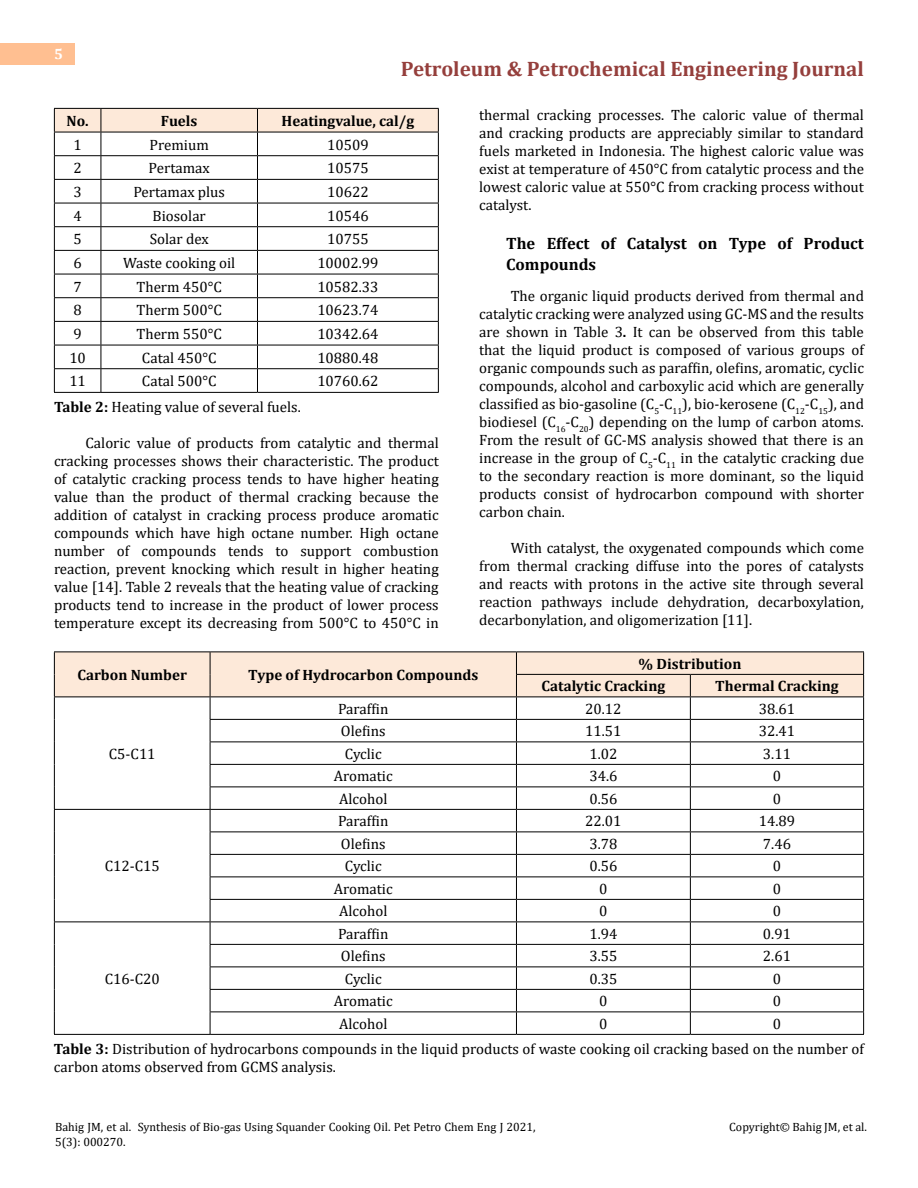
<style>
.page{position:relative;width:918px;height:1188px;background:#fff}
.page>*{position:absolute;margin:0;border:0;box-sizing:border-box;transform-origin:0 0}
.t1{font:700 21px "Cambria";color:#953f3c}
.t2{font:700 16.5px/21px "Cambria";color:#000}
.t3{font:15px/18px "Cambria";color:#000;text-align:justify}
.t4{font:700 15px/22.5px "Cambria";color:#000}
.t5{font:700 15px "Cambria";color:#fff}
.t6{font:12px/14.4px "Cambria";color:#000}
.s1{font-weight:700}
</style>
<div class="page">
<div style="left:0;top:43px;width:75px;height:21px;background:#ffbf91"></div>
<hr style="left:54px;top:392px;width:47px;height:1px;background:#000">
<hr style="left:101px;top:392px;width:156px;height:1px;background:#000">
<hr style="left:257px;top:392px;width:182px;height:1px;background:#000">
<svg style="left:54px;top:108px;width:385px;height:284px"></svg>
<hr style="left:54px;top:1034px;width:156px;height:1px;background:#000">
<svg style="left:54px;top:652px;width:810px;height:382px"></svg>
<hr style="left:210px;top:1034px;width:306px;height:1px;background:#000">
<hr style="left:516px;top:1034px;width:174px;height:1px;background:#000">
<hr style="left:690px;top:1034px;width:174px;height:1px;background:#000">
<p class="t5" style="left:54px;top:44px;width:10px">5</p>
<h1 class="t1" style="left:401px;top:54px;width:465px">Petroleum &amp; Petrochemical Engineering Journal</h1>
<p class="t4" style="left:67px;top:109px;width:24px">No.</p>
<p class="t4" style="left:161px;top:109px;width:38px">Fuels</p>
<p class="t4" style="left:282px;top:109px;width:134px">Heatingvalue, cal/g</p>
<p class="t3" style="left:73px;top:136px;width:10px">1</p>
<p class="t3" style="left:150px;top:136px;width:61px">Premium</p>
<p class="t3" style="left:327px;top:136px;width:43px">10509</p>
<p class="t3" style="left:73px;top:159px;width:10px">2</p>
<p class="t3" style="left:149px;top:159px;width:63px">Pertamax</p>
<p class="t3" style="left:327px;top:159px;width:43px">10575</p>
<p class="t3" style="left:73px;top:183px;width:10px">3</p>
<p class="t3" style="left:133px;top:183px;width:93px">Pertamax plus</p>
<p class="t3" style="left:327px;top:183px;width:43px">10622</p>
<p class="t3" style="left:73px;top:207px;width:10px">4</p>
<p class="t3" style="left:153px;top:207px;width:55px">Biosolar</p>
<p class="t3" style="left:327px;top:207px;width:43px">10546</p>
<p class="t3" style="left:74px;top:230px;width:10px">5</p>
<p class="t3" style="left:150px;top:230px;width:61px">Solar dex</p>
<p class="t3" style="left:327px;top:230px;width:43px">10755</p>
<p class="t3" style="left:74px;top:254px;width:10px">6</p>
<p class="t3" style="left:123px;top:254px;width:114px">Waste cooking oil</p>
<p class="t3" style="left:317px;top:254px;width:63px">10002.99</p>
<p class="t3" style="left:74px;top:278px;width:10px">7</p>
<p class="t3" style="left:136px;top:278px;width:87px">Therm 450°C</p>
<p class="t3" style="left:317px;top:278px;width:63px">10582.33</p>
<p class="t3" style="left:74px;top:301px;width:10px">8</p>
<p class="t3" style="left:136px;top:301px;width:87px">Therm 500°C</p>
<p class="t3" style="left:317px;top:301px;width:63px">10623.74</p>
<p class="t3" style="left:74px;top:325px;width:10px">9</p>
<p class="t3" style="left:136px;top:325px;width:87px">Therm 550°C</p>
<p class="t3" style="left:317px;top:325px;width:63px">10342.64</p>
<p class="t3" style="left:69px;top:349px;width:18px">10</p>
<p class="t3" style="left:142px;top:349px;width:76px">Catal 450°C</p>
<p class="t3" style="left:317px;top:349px;width:63px">10880.48</p>
<p class="t3" style="left:69px;top:372px;width:18px">11</p>
<p class="t3" style="left:142px;top:372px;width:76px">Catal 500°C</p>
<p class="t3" style="left:317px;top:372px;width:63px">10760.62</p>
<p class="t3" style="left:54px;top:397px;width:248px"><span class="s1">Table 2:</span> Heating value of several fuels.</p>
<p class="t3" style="left:54px;top:433px;width:386px;text-indent:32px">Caloric value of products from catalytic and thermal cracking processes shows their characteristic. The product of catalytic cracking process tends to have higher heating value than the product of thermal cracking because the addition of catalyst in cracking process produce aromatic compounds which have high octane number. High octane number of compounds tends to support combustion reaction, prevent knocking which result in higher heating value [14]. Table 2 reveals that the heating value of cracking products tend to increase in the product of lower process temperature except its decreasing from 500°C to 450°C in</p>
<p class="t3" style="left:479px;top:106px;width:386px">thermal cracking processes. The caloric value of thermal and cracking products are appreciably similar to standard fuels marketed in Indonesia. The highest caloric value was exist at temperature of 450°C from catalytic process and the lowest caloric value at 550°C from cracking process without catalyst.</p>
<p class="t2" style="left:506px;top:232px;width:359px">The Effect of Catalyst on Type of Product<br>Compounds</p>
<p class="t3" style="left:479px;top:287px;width:386px;text-indent:32px">The organic liquid products derived from thermal and catalytic cracking were analyzed using GC-MS and the results are shown in Table 3<span class="s1">.</span> It can be observed from this table that the liquid product is composed of various groups of organic compounds such as paraffin, olefins, aromatic, cyclic compounds, alcohol and carboxylic acid which are generally classified as bio-gasoline (C<sub>5</sub>-C<sub>11</sub>), bio-kerosene (C<sub>12</sub>-C<sub>15</sub>), and biodiesel (C<sub>16</sub>-C<sub>20</sub>) depending on the lump of carbon atoms.<br>From the result of GC-MS analysis showed that there is an increase in the group of C<sub>5</sub>-C<sub>11</sub> in the catalytic cracking due to the secondary reaction is more dominant, so the liquid products consist of hydrocarbon compound with shorter carbon chain.</p>
<p class="t3" style="left:479px;top:539px;width:386px;text-indent:32px">With catalyst, the oxygenated compounds which come from thermal cracking diffuse into the pores of catalysts and reacts with protons in the active site through several reaction pathways include dehydration, decarboxylation, decarbonylation, and oligomerization [11].</p>
<p class="t4" style="left:77px;top:663px;width:111px">Carbon Number</p>
<p class="t4" style="left:248px;top:663px;width:232px">Type of Hydrocarbon Compounds</p>
<p class="t4" style="left:542px;top:652px;width:201px;text-indent:97px">% Distribution<br>Catalytic Cracking</p>
<p class="t4" style="left:715px;top:675px;width:125px">Thermal Cracking</p>
<p class="t3" style="left:109px;top:745px;width:48px">C5-C11</p>
<p class="t3" style="left:105px;top:857px;width:57px">C12-C15</p>
<p class="t3" style="left:338px;top:700px;width:52px">Paraffin</p>
<p class="t3" style="left:585px;top:700px;width:38px">20.12</p>
<p class="t3" style="left:759px;top:700px;width:38px">38.61</p>
<p class="t3" style="left:341px;top:722px;width:46px">Olefins</p>
<p class="t3" style="left:585px;top:722px;width:38px">11.51</p>
<p class="t3" style="left:759px;top:722px;width:38px">32.41</p>
<p class="t3" style="left:345px;top:745px;width:38px">Cyclic</p>
<p class="t3" style="left:589px;top:745px;width:30px">1.02</p>
<p class="t3" style="left:763px;top:745px;width:30px">3.11</p>
<p class="t3" style="left:334px;top:767px;width:60px">Aromatic</p>
<p class="t3" style="left:589px;top:767px;width:30px">34.6</p>
<p class="t3" style="left:773px;top:767px;width:10px">0</p>
<p class="t3" style="left:339px;top:790px;width:50px">Alcohol</p>
<p class="t3" style="left:589px;top:790px;width:30px">0.56</p>
<p class="t3" style="left:773px;top:790px;width:10px">0</p>
<p class="t3" style="left:338px;top:812px;width:52px">Paraffin</p>
<p class="t3" style="left:585px;top:812px;width:38px">22.01</p>
<p class="t3" style="left:759px;top:812px;width:38px">14.89</p>
<p class="t3" style="left:341px;top:835px;width:46px">Olefins</p>
<p class="t3" style="left:589px;top:835px;width:30px">3.78</p>
<p class="t3" style="left:763px;top:835px;width:30px">7.46</p>
<p class="t3" style="left:345px;top:857px;width:38px">Cyclic</p>
<p class="t3" style="left:589px;top:857px;width:30px">0.56</p>
<p class="t3" style="left:773px;top:857px;width:10px">0</p>
<p class="t3" style="left:334px;top:880px;width:60px">Aromatic</p>
<p class="t3" style="left:599px;top:880px;width:10px">0</p>
<p class="t3" style="left:773px;top:880px;width:10px">0</p>
<p class="t3" style="left:339px;top:902px;width:50px">Alcohol</p>
<p class="t3" style="left:599px;top:902px;width:10px">0</p>
<p class="t3" style="left:773px;top:902px;width:10px">0</p>
<p class="t3" style="left:338px;top:925px;width:52px">Paraffin</p>
<p class="t3" style="left:589px;top:925px;width:30px">1.94</p>
<p class="t3" style="left:763px;top:925px;width:30px">0.91</p>
<p class="t3" style="left:341px;top:947px;width:46px">Olefins</p>
<p class="t3" style="left:589px;top:947px;width:30px">3.55</p>
<p class="t3" style="left:763px;top:947px;width:30px">2.61</p>
<p class="t3" style="left:345px;top:970px;width:38px">Cyclic</p>
<p class="t3" style="left:589px;top:970px;width:30px">0.35</p>
<p class="t3" style="left:773px;top:970px;width:10px">0</p>
<p class="t3" style="left:334px;top:992px;width:60px">Aromatic</p>
<p class="t3" style="left:599px;top:992px;width:10px">0</p>
<p class="t3" style="left:773px;top:992px;width:10px">0</p>
<p class="t3" style="left:339px;top:1015px;width:50px">Alcohol</p>
<p class="t3" style="left:599px;top:1015px;width:10px">0</p>
<p class="t3" style="left:105px;top:970px;width:57px">C16-C20</p>
<p class="t3" style="left:54px;top:1011px;width:812px;line-height:24.6px;text-indent:719px">0<br><span class="s1">Table 3:</span> Distribution of hydrocarbons compounds in the liquid products of waste cooking oil cracking based on the number of</p>
<p class="t3" style="left:54px;top:1057px;width:283px">carbon atoms observed from GCMS analysis.</p>
<p class="t6" style="left:55px;top:1120px;width:482px">Bahig JM, et al. Synthesis of Bio-gas Using Squander Cooking Oil. Pet Petro Chem Eng J 2021,<br>5(3): 000270.</p>
<p class="t6" style="left:729px;top:1120px;width:139px">Copyright© Bahig JM, et al.</p>
</div>
